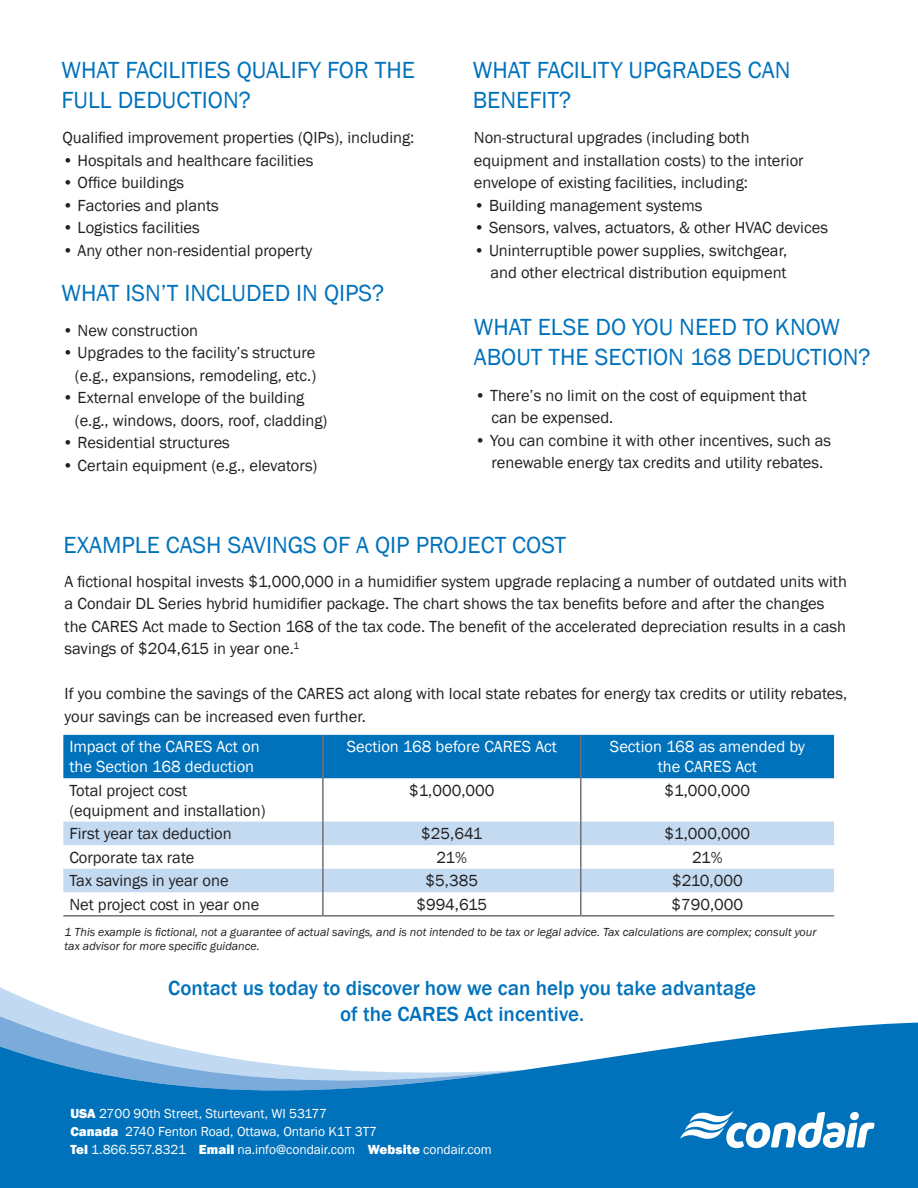
<style>
.page{position:relative;width:918px;height:1188px;background:#fff}
.page>*{position:absolute;margin:0;border:0;box-sizing:border-box;transform-origin:0 0}
._1_MAIN_TITLE{font:24px/30px "Franklin Gothic";color:#0072bc}
.t1{font:500 21px/25.2px "Franklin Gothic";color:#0072bc;text-align:center}
.t2{font:16.5px/22.5px "Franklin Gothic";color:#231f20}
.t3{font:16.5px "Franklin Gothic";color:#fff}
.t4{font:13.5px "Franklin Gothic";color:#fff}
.t5{font:italic 12px/14.4px "Franklin Gothic";color:#231f20}
.s1{font-weight:800}
</style>
<div class="page">
<svg style="left:0;top:987px;width:40px;height:18px"></svg>
<svg style="left:0;top:1005px;width:84px;height:17px"></svg>
<svg style="left:0;top:1022px;width:918px;height:124px;fill:#0072bc"></svg>
<div style="left:0;top:1146px;width:918px;height:42px;background:#0072bc"></div>
<svg style="left:628px;top:1111px;width:247px;height:38px"></svg>
<div style="left:63px;top:735px;width:771px;height:43px;background:#0072bc"></div>
<svg style="left:63px;top:822px;width:771px;height:70px;fill:#c3daf1"></svg>
<hr style="left:322px;top:735px;width:2px;height:43px;background:#717074">
<hr style="left:580px;top:735px;width:2px;height:43px;background:#717074">
<hr style="left:322px;top:778px;width:2px;height:44px;background:#717074">
<hr style="left:580px;top:778px;width:2px;height:44px;background:#717074">
<hr style="left:322px;top:822px;width:2px;height:23px;background:#717074">
<hr style="left:580px;top:822px;width:2px;height:23px;background:#717074">
<hr style="left:322px;top:845px;width:2px;height:24px;background:#717074">
<hr style="left:580px;top:845px;width:2px;height:24px;background:#717074">
<hr style="left:322px;top:869px;width:2px;height:23px;background:#717074">
<hr style="left:580px;top:869px;width:2px;height:23px;background:#717074">
<hr style="left:322px;top:892px;width:2px;height:23px;background:#717074">
<hr style="left:580px;top:892px;width:2px;height:23px;background:#717074">
<hr style="left:63px;top:915px;width:260px;height:2px;background:#717074">
<hr style="left:323px;top:915px;width:258px;height:2px;background:#717074">
<hr style="left:581px;top:915px;width:253px;height:2px;background:#717074">
<p class="_1_MAIN_TITLE" style="left:61px;top:56px;width:355px">WHAT FACILITIES QUALIFY FOR THE<br>FULL DEDUCTION?</p>
<p class="t2" style="left:63px;top:127px;width:353px">Qualified improvement properties (QIPs), including:</p>
<p class="t2" style="left:63px;top:149px;width:252px">• Hospitals and healthcare facilities</p>
<p class="t2" style="left:63px;top:172px;width:123px">• Office buildings</p>
<p class="t2" style="left:63px;top:194px;width:158px">• Factories and plants</p>
<p class="t2" style="left:63px;top:217px;width:139px">• Logistics facilities</p>
<p class="t2" style="left:63px;top:239px;width:251px">• Any other non-residential property</p>
<p class="_1_MAIN_TITLE" style="left:61px;top:279px;width:324px">WHAT ISN’T INCLUDED IN QIPS?</p>
<p class="t2" style="left:63px;top:319px;width:137px">• New construction</p>
<p class="t2" style="left:63px;top:342px;width:254px">• Upgrades to the facility’s structure</p>
<p class="t2" style="left:75px;top:364px;width:243px">(e.g., expansions, remodeling, etc.)</p>
<p class="t2" style="left:63px;top:387px;width:243px">• External envelope of the building</p>
<p class="t2" style="left:75px;top:409px;width:254px">(e.g., windows, doors, roof, cladding)</p>
<p class="t2" style="left:63px;top:432px;width:169px">• Residential structures</p>
<p class="t2" style="left:63px;top:454px;width:256px">• Certain equipment (e.g., elevators)</p>
<p class="_1_MAIN_TITLE" style="left:473px;top:56px;width:319px">WHAT FACILITY UPGRADES CAN<br>BENEFIT?</p>
<p class="t2" style="left:474px;top:127px;width:277px">Non-structural upgrades (including both</p>
<p class="t2" style="left:474px;top:149px;width:331px">equipment and installation costs) to the interior</p>
<p class="t2" style="left:474px;top:172px;width:276px">envelope of existing facilities, including:</p>
<p class="t2" style="left:474px;top:194px;width:230px">• Building management systems</p>
<p class="t2" style="left:474px;top:217px;width:356px">• Sensors, valves, actuators, &amp; other HVAC devices</p>
<p class="t2" style="left:474px;top:239px;width:315px">• Uninterruptible power supplies, switchgear,</p>
<p class="t2" style="left:490px;top:262px;width:298px">and other electrical distribution equipment</p>
<p class="_1_MAIN_TITLE" style="left:474px;top:313px;width:368px">WHAT ELSE DO YOU NEED TO KNOW</p>
<p class="_1_MAIN_TITLE" style="left:474px;top:343px;width:398px">ABOUT THE SECTION 168 DEDUCTION?</p>
<p class="t2" style="left:491px;top:384px;width:317px;text-indent:-16px">• There’s no limit on the cost of equipment that can be expensed.</p>
<p class="t2" style="left:475px;top:429px;width:358px;text-align:center">• You can combine it with other incentives, such as renewable energy tax credits and utility rebates.</p>
<p class="_1_MAIN_TITLE" style="left:64px;top:531px;width:504px">EXAMPLE CASH SAVINGS OF A QIP PROJECT COST</p>
<p class="t2" style="left:65px;top:571px;width:784px">A fictional hospital invests $1,000,000 in a humidifier system upgrade replacing a number of outdated units with a Condair DL Series hybrid humidifier package. The chart shows the tax benefits before and after the changes the CARES Act made to Section 168 of the tax code. The benefit of the accelerated depreciation results in a cash savings of $204,615 in year one.<sup>1</sup></p>
<p class="t2" style="left:65px;top:683px;width:784px">If you combine the savings of the CARES act along with local state rebates for energy tax credits or utility rebates, your savings can be increased even further.</p>
<p class="t3" style="left:69px;top:737px;width:192px">Impact of the CARES Act on</p>
<p class="t3" style="left:69px;top:756px;width:186px">the Section 168 deduction</p>
<p class="t3" style="left:347px;top:737px;width:212px">Section 168 before CARES Act</p>
<p class="t3" style="left:610px;top:737px;width:196px">Section 168 as amended by</p>
<p class="t3" style="left:658px;top:756px;width:101px">the CARES Act</p>
<p class="t2" style="left:69px;top:779px;width:119px">Total project cost</p>
<p class="t2" style="left:69px;top:799px;width:198px">(equipment and installation)</p>
<p class="t2" style="left:409px;top:779px;width:87px">$1,000,000</p>
<p class="t2" style="left:665px;top:779px;width:87px">$1,000,000</p>
<p class="t2" style="left:69px;top:823px;width:164px">First year tax deduction</p>
<p class="t2" style="left:421px;top:823px;width:63px">$25,641</p>
<p class="t2" style="left:665px;top:823px;width:87px">$1,000,000</p>
<p class="t2" style="left:69px;top:846px;width:127px">Corporate tax rate</p>
<p class="t2" style="left:436px;top:846px;width:32px">21%</p>
<p class="t2" style="left:692px;top:846px;width:32px">21%</p>
<p class="t2" style="left:69px;top:870px;width:161px">Tax savings in year one</p>
<p class="t2" style="left:426px;top:870px;width:54px">$5,385</p>
<p class="t2" style="left:672px;top:870px;width:72px">$210,000</p>
<p class="t2" style="left:69px;top:893px;width:191px">Net project cost in year one</p>
<p class="t2" style="left:416px;top:893px;width:72px">$994,615</p>
<p class="t2" style="left:671px;top:893px;width:73px">$790,000</p>
<p class="t5" style="left:65px;top:925px;width:753px">1 This example is fictional, not a guarantee of actual savings, and is not intended to be tax or legal advice. Tax calculations are complex; consult your tax advisor for more specific guidance.</p>
<p class="t1" style="left:168px;top:976px;width:589px">Contact us today to discover how we can help you take advantage of the CARES Act incentive.</p>
<p class="t4" style="left:70px;top:1105px;width:258px"><span class="s1">USA</span> 2700 90th Street, Sturtevant, WI 53177</p>
<p class="t4" style="left:70px;top:1123px;width:308px"><span class="s1">Canada</span> 2740 Fenton Road, Ottawa, Ontario K1T 3T7</p>
<p class="t4" style="left:70px;top:1141px;width:423px"><span class="s1">Tel</span> 1.866.557.8321 <span class="s1">Email</span> na.info@condair.com <span class="s1">Website</span> condair.com</p>
</div>
